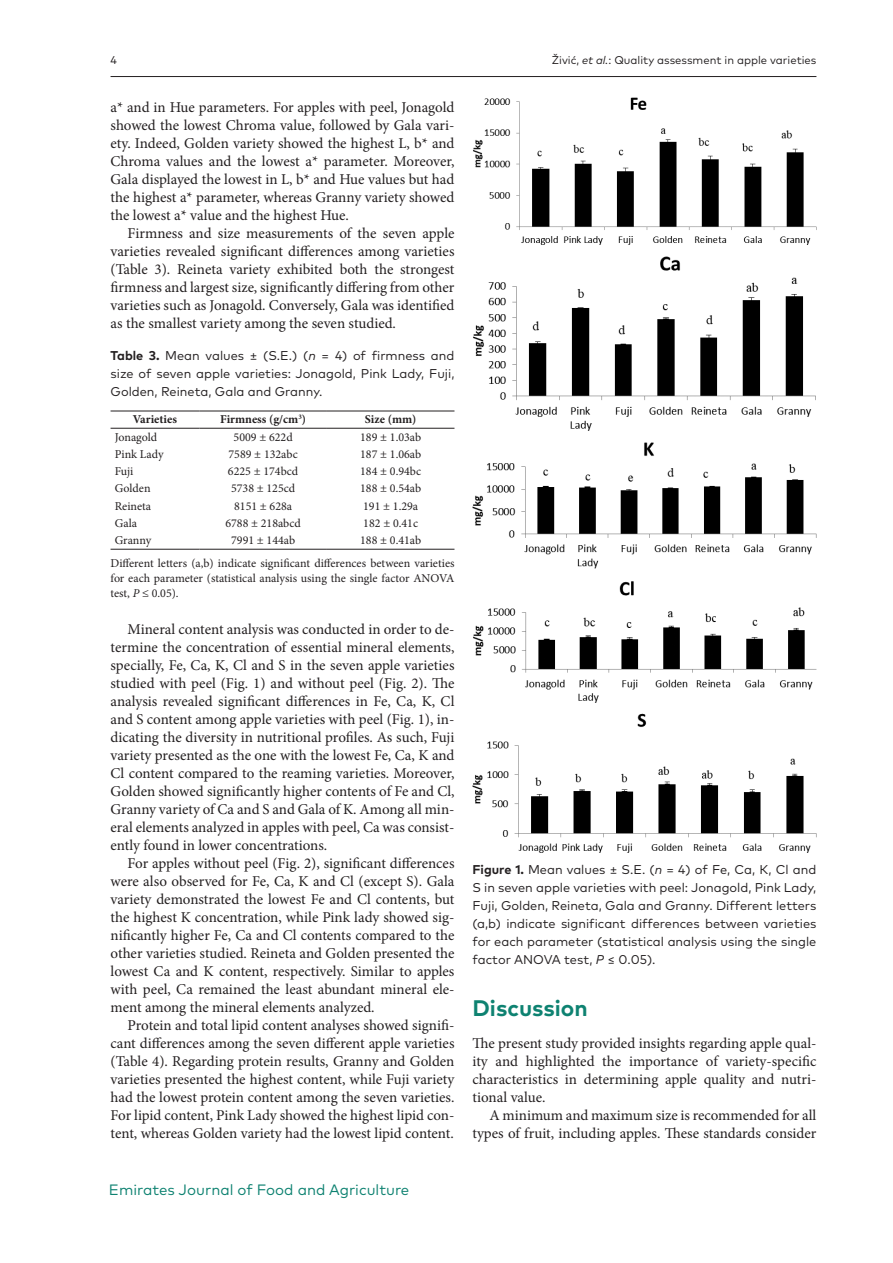
<style>
.page{position:relative;width:893px;height:1263px;background:#fff}
.page>*{position:absolute;margin:0;border:0;box-sizing:border-box;transform-origin:0 0}
.ZAG_1{font:700 22.5px "FF Mark Pro";color:#0e8271}
.normal_0{font:15px/18px "Minion Pro";color:#231f20;text-align:justify}
.t1{font:15px "FF Mark Pro";color:#0e8271}
.FIG{font:12.75px/18px "FF Mark Pro";color:#231f20;text-align:justify}
.TAB{font:12.75px/18px "FF Mark Pro";color:#231f20;text-align:justify}
.table-foot{font:12px/15px "Minion Pro";color:#231f20;text-align:justify}
.t2{font:700 12px "Minion Pro";color:#231f20}
.t3{font:11.25px "FF Mark Pro";color:#231f20}
.s1{font-style:italic}
.s2{font-weight:700}
</style>
<div class="page">
<hr style="left:111px;top:76px;width:705px;height:1px;background:#231f20">
<hr style="left:111px;top:428px;width:88px;height:1px;background:#231f20">
<hr style="left:199px;top:428px;width:128px;height:1px;background:#231f20">
<hr style="left:327px;top:428px;width:127px;height:1px;background:#231f20">
<hr style="left:111px;top:411px;width:88px;height:1px;background:#231f20">
<hr style="left:199px;top:411px;width:128px;height:1px;background:#231f20">
<hr style="left:327px;top:411px;width:127px;height:1px;background:#231f20">
<hr style="left:111px;top:549px;width:88px;height:1px;background:#231f20">
<hr style="left:199px;top:549px;width:128px;height:1px;background:#231f20">
<hr style="left:327px;top:549px;width:127px;height:1px;background:#231f20">
<img style="left:473px;top:98px;width:343px;height:147px">
<img style="left:473px;top:256px;width:343px;height:175px">
<img style="left:472px;top:442px;width:344px;height:127px">
<img style="left:473px;top:581px;width:343px;height:122px">
<img style="left:472px;top:714px;width:344px;height:139px">
<p class="t3" style="left:111px;top:51px;width:8px">4</p>
<p class="t3" style="left:552px;top:51px;width:266px">Živić, <span class="s1">et al.</span>: Quality assessment in apple varieties</p>
<p class="normal_0" style="left:111px;top:98px;width:345px">a* and in Hue parameters. For apples with peel, Jonagold showed the lowest Chroma value, followed by Gala vari&shy;ety. Indeed, Golden variety showed the highest L, b* and Chroma values and the lowest a* parameter. Moreover, Gala displayed the lowest in L, b* and Hue values but had the highest a* parameter, whereas Granny variety showed the lowest a* value and the highest Hue.</p>
<p class="normal_0" style="left:111px;top:224px;width:345px;text-indent:17px">Firmness and size measurements of the seven apple varieties revealed significant differences among varieties (Table 3). Reineta variety exhibited both the strongest firmness and largest size, significantly differing from other varieties such as Jonagold. Conversely, Gala was identified as the smallest variety among the seven studied.</p>
<p class="TAB" style="left:111px;top:346px;width:345px"><span class="s2">Table 3.</span> Mean values ± (S.E.) (<span class="s1">n</span> = 4) of firmness and size of seven apple varieties: Jonagold, Pink Lady, Fuji, Golden, Reineta, Gala and Granny.</p>
<p class="t2" style="left:133px;top:411px;width:46px">Varieties</p>
<p class="t2" style="left:220px;top:411px;width:87px">Firmness (g/cm<sup>3</sup>)</p>
<p class="t2" style="left:365px;top:411px;width:53px">Size (mm)</p>
<p class="table-foot" style="left:115px;top:429px;width:44px">Jonagold</p>
<p class="table-foot" style="left:234px;top:429px;width:61px">5009 ± 622d</p>
<p class="table-foot" style="left:360px;top:429px;width:62px">189 ± 1.03ab</p>
<p class="table-foot" style="left:115px;top:447px;width:50px">Pink Lady</p>
<p class="table-foot" style="left:229px;top:447px;width:71px">7589 ± 132abc</p>
<p class="table-foot" style="left:360px;top:447px;width:62px">187 ± 1.06ab</p>
<p class="table-foot" style="left:115px;top:464px;width:20px">Fuji</p>
<p class="table-foot" style="left:228px;top:464px;width:72px">6225 ± 174bcd</p>
<p class="table-foot" style="left:360px;top:464px;width:62px">184 ± 0.94bc</p>
<p class="table-foot" style="left:115px;top:481px;width:37px">Golden</p>
<p class="table-foot" style="left:231px;top:481px;width:66px">5738 ± 125cd</p>
<p class="table-foot" style="left:360px;top:481px;width:62px">188 ± 0.54ab</p>
<p class="table-foot" style="left:115px;top:498px;width:38px">Reineta</p>
<p class="table-foot" style="left:234px;top:498px;width:59px">8151 ± 628a</p>
<p class="table-foot" style="left:363px;top:498px;width:56px">191 ± 1.29a</p>
<p class="table-foot" style="left:115px;top:516px;width:24px">Gala</p>
<p class="table-foot" style="left:225px;top:516px;width:77px">6788 ± 218abcd</p>
<p class="table-foot" style="left:363px;top:516px;width:56px">182 ± 0.41c</p>
<p class="table-foot" style="left:115px;top:533px;width:38px">Granny</p>
<p class="table-foot" style="left:231px;top:533px;width:65px">7991 ± 144ab</p>
<p class="table-foot" style="left:360px;top:533px;width:62px">188 ± 0.41ab</p>
<p class="table-foot" style="left:111px;top:556px;width:345px">Different letters (a,b) indicate significant differences between varieties for each parameter (statistical analysis using the single factor ANOVA test, <span class="s1">P</span> ≤ 0.05).</p>
<p class="normal_0" style="left:111px;top:620px;width:345px;text-indent:17px">Mineral content analysis was conducted in order to de&shy;termine the concentration of essential mineral elements, specially, Fe, Ca, K, Cl and S in the seven apple varieties studied with peel (Fig. 1) and without peel (Fig. 2). The analysis revealed significant differences in Fe, Ca, K, Cl and S content among apple varieties with peel (Fig. 1), in&shy;dicating the diversity in nutritional profiles. As such, Fuji variety presented as the one with the lowest Fe, Ca, K and Cl content compared to the reaming varieties. Moreover, Golden showed significantly higher contents of Fe and Cl, Granny variety of Ca and S and Gala of K. Among all min&shy;eral elements analyzed in apples with peel, Ca was consist&shy;ently found in lower concentrations.</p>
<p class="normal_0" style="left:111px;top:854px;width:345px;text-indent:17px">For apples without peel (Fig. 2), significant differences were also observed for Fe, Ca, K and Cl (except S). Gala variety demonstrated the lowest Fe and Cl contents, but the highest K concentration, while Pink lady showed sig&shy;nificantly higher Fe, Ca and Cl contents compared to the other varieties studied. Reineta and Golden presented the lowest Ca and K content, respectively. Similar to apples with peel, Ca remained the least abundant mineral ele&shy;ment among the mineral elements analyzed.</p>
<p class="normal_0" style="left:111px;top:1016px;width:345px;text-indent:17px">Protein and total lipid content analyses showed signifi&shy;cant differences among the seven different apple varieties (Table 4). Regarding protein results, Granny and Golden varieties presented the highest content, while Fuji variety had the lowest protein content among the seven varieties.<br>For lipid content, Pink Lady showed the highest lipid con&shy;tent, whereas Golden variety had the lowest lipid content.</p>
<p class="t1" style="left:109px;top:1178px;width:302px">Emirates Journal of Food and Agriculture</p>
<p class="FIG" style="left:472px;top:860px;width:345px"><span class="s2">Figure 1.</span> Mean values ± S.E. (<span class="s1">n</span> = 4) of Fe, Ca, K, Cl and S in seven apple varieties with peel: Jonagold, Pink Lady, Fuji, Golden, Reineta, Gala and Granny. Different letters (a,b) indicate significant differences between varieties for each parameter (statistical analysis using the single factor ANOVA test, <span class="s1">P</span> ≤ 0.05).</p>
<p class="ZAG_1" style="left:472px;top:991px;width:117px">Discussion</p>
<p class="normal_0" style="left:472px;top:1034px;width:345px">The present study provided insights regarding apple qual&shy;ity and highlighted the importance of variety-specific characteristics in determining apple quality and nutri&shy;tional value.</p>
<p class="normal_0" style="left:472px;top:1106px;width:345px;text-align:right">A minimum and maximum size is recommended for all types of fruit, including apples. These standards consider</p>
</div>
